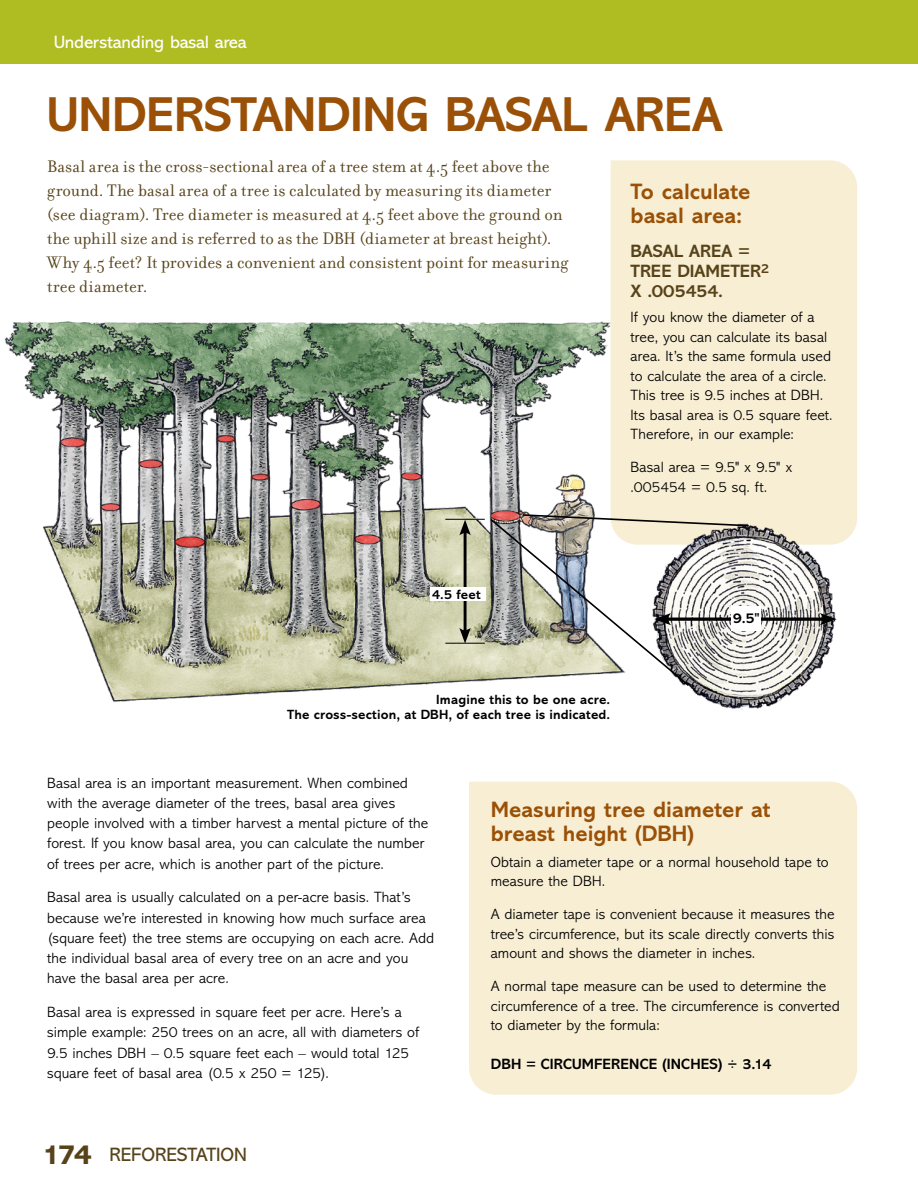
<style>
.page{position:relative;width:918px;height:1188px;background:#fff}
.page>*{position:absolute;margin:0;border:0;box-sizing:border-box;transform-origin:0 0}
.t1{font:700 49.5px "Abadi MT Std";letter-spacing:-.01em;color:#9a5107}
.t2{font:700 22.5px/24px "Abadi MT Std";color:#9a5107}
.t3{font:19.5px "Abadi MT Std";color:#574319}
.t4{font:18px/24px "Filosofia OT";letter-spacing:.005em;color:#574319}
.t5{font:700 18px/20.2px "Abadi MT Std";color:#574319}
.t6{font:18px "Abadi MT Std";letter-spacing:-.01em;color:#fff}
.t7{font:300 15px/19.5px "Abadi MT Std";letter-spacing:.005em;color:#000}
.t8{font:700 15px "Abadi MT Std";letter-spacing:.01em;color:#000}
.t9{font:700 14.7px "Abadi MT Std";color:#000}
.t10{font:700 13.5px/15px "Abadi MT Std";letter-spacing:.01em;color:#000;text-align:right}
.s1{font-weight:800;font-size:28.5px}
</style>
<div class="page">
<div style="left:0;top:0;width:918px;height:63px;background:#afbc22"></div>
<img style="left:4px;top:319px;width:607px;height:383px">
<div style="left:611px;top:160px;width:246px;height:375px;background:#f7eed4"></div>
<hr style="left:445px;top:519px;width:40px;height:1px;background:#000">
<hr style="left:445px;top:643px;width:40px;height:1px;background:#000">
<hr style="left:464px;top:530px;width:3px;height:103px;background:#000">
<svg style="left:459px;top:520px;width:12px;height:15px"></svg>
<svg style="left:459px;top:628px;width:12px;height:16px"></svg>
<div style="left:430px;top:588px;width:56px;height:13px;background:#fff"></div>
<img style="left:628px;top:507px;width:223px;height:203px">
<hr style="left:665px;top:618px;width:161px;height:3px;background:#000">
<svg style="left:820px;top:613px;width:17px;height:12px"></svg>
<div style="left:732px;top:606px;width:29px;height:24px;background:#fff"></div>
<svg style="left:489px;top:513px;width:261px;height:175px"></svg>
<div style="left:469px;top:782px;width:388px;height:313px;background:#f7eed4"></div>
<p class="t6" style="left:54px;top:32px;width:194px">Understanding basal area</p>
<h1 class="t1" style="left:47px;top:86px;width:677px">UNDERSTANDING BASAL AREA</h1>
<p class="t4" style="left:47px;top:155px;width:523px">Basal area is the cross-sectional area of a tree stem at 4.5 feet above the ground. The basal area of a tree is calculated by measuring its diameter (see diagram). Tree diameter is measured at 4.5 feet above the ground on the uphill size and is referred to as the DBH (diameter at breast height).<br>Why 4.5 feet? It provides a convenient and consistent point for measuring tree diameter.</p>
<h2 class="t2" style="left:631px;top:180px;width:121px">To calculate basal area:</h2>
<p class="t5" style="left:631px;top:241px;width:140px">BASAL AREA =<br>TREE DIAMETER<sup>2<br></sup>X .005454.</p>
<p class="t7" style="left:631px;top:308px;width:204px">If you know the diameter of a tree, you can calculate its basal area. It’s the same formula used to calculate the area of a circle.<br>This tree is 9.5 inches at DBH.<br>Its basal area is 0.5 square feet.<br>Therefore, in our example:</p>
<p class="t7" style="left:631px;top:458px;width:163px">Basal area = 9.5" x 9.5" x .005454 = 0.5 sq. ft.</p>
<p class="t10" style="left:432px;top:587px;width:50px">4.5 feet</p>
<p class="t10" style="left:287px;top:693px;width:323px">Imagine this to be one acre.<br>The cross-section, at DBH, of each tree is indicated.</p>
<p class="t9" style="left:733px;top:610px;width:28px">9.5"</p>
<p class="t7" style="left:47px;top:773px;width:382px;line-height:20.2px">Basal area is an important measurement. When combined with the average diameter of the trees, basal area gives people involved with a timber harvest a mental picture of the forest. If you know basal area, you can calculate the number of trees per acre, which is another part of the picture.</p>
<p class="t7" style="left:47px;top:887px;width:388px;line-height:20.2px">Basal area is usually calculated on a per-acre basis. That’s because we’re interested in knowing how much surface area (square feet) the tree stems are occupying on each acre. Add the individual basal area of every tree on an acre and you have the basal area per acre.</p>
<p class="t7" style="left:47px;top:1002px;width:373px;line-height:20.2px">Basal area is expressed in square feet per acre. Here’s a simple example: 250 trees on an acre, all with diameters of 9.5 inches DBH – 0.5 square feet each – would total 125 square feet of basal area (0.5 x 250 = 125).</p>
<h3 class="t3" style="left:42px;top:1144px;width:207px"><span class="s1">174</span> REFORESTATION</h3>
<h2 class="t2" style="left:491px;top:797px;width:281px">Measuring tree diameter at breast height (DBH)</h2>
<p class="t7" style="left:491px;top:852px;width:339px">Obtain a diameter tape or a normal household tape to measure the DBH.</p>
<p class="t7" style="left:491px;top:905px;width:345px;text-align:justify">A diameter tape is convenient because it measures the tree’s circumference, but its scale directly converts this amount and shows the diameter in inches.</p>
<p class="t7" style="left:491px;top:977px;width:350px">A normal tape measure can be used to determine the circumference of a tree. The circumference is converted to diameter by the formula:</p>
<p class="t8" style="left:491px;top:1055px;width:282px">DBH = CIRCUMFERENCE (INCHES) ÷ 3.14</p>
</div>
